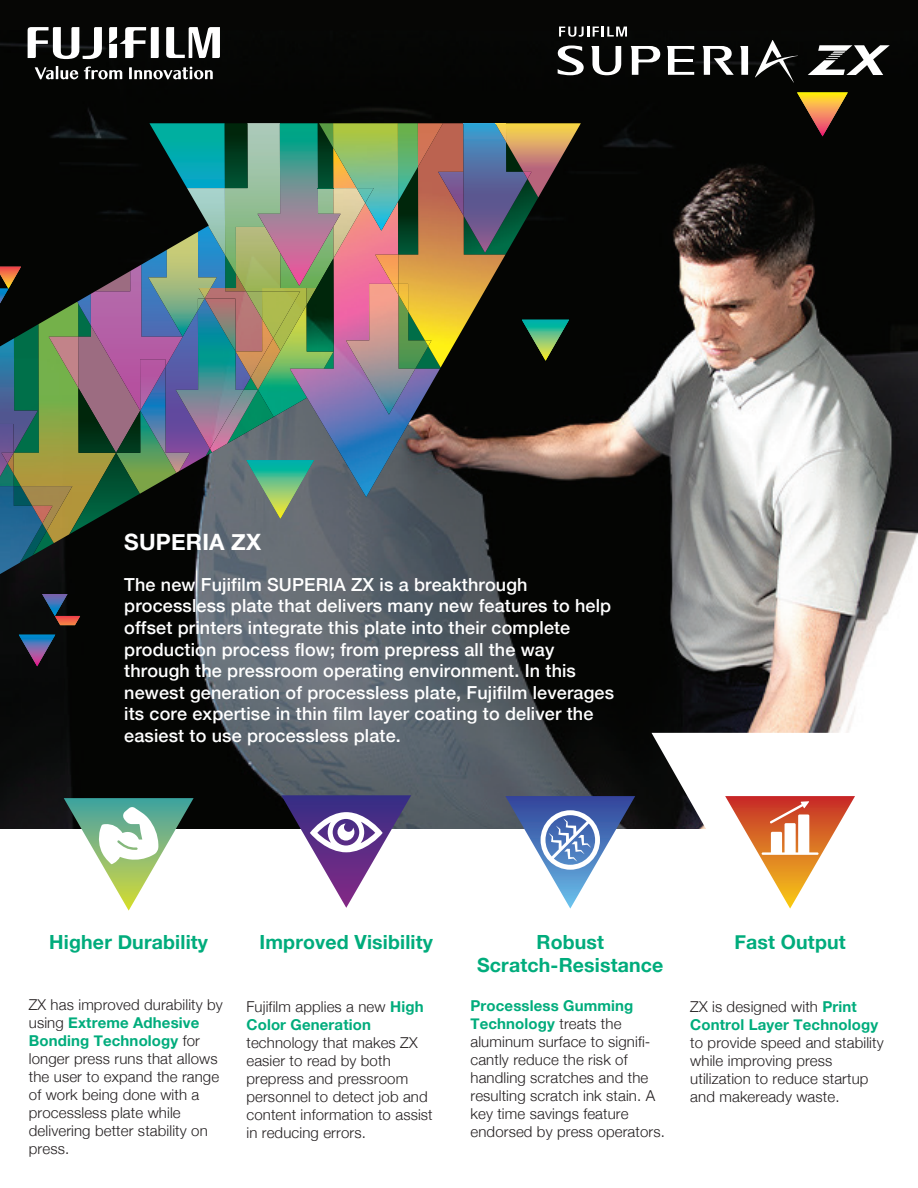
<style>
.page{position:relative;width:918px;height:1188px;background:#060605}
.page>*{position:absolute;margin:0;border:0;box-sizing:border-box;transform-origin:0 0}
.t1{font:700 22.5px "Helvetica Neue";letter-spacing:.01em;color:#fff}
.t2{font:700 19.5px/23.4px "Helvetica Neue";letter-spacing:.01em;color:#00ac7c;text-align:center}
.t3{font:500 18px/21.6px "Helvetica Neue";letter-spacing:.01em;color:#fff}
.t4{font:300 15px/18px "Helvetica Neue";letter-spacing:.01em;color:#231f20}
.t5{font:700 15px/18px "Helvetica Neue";letter-spacing:.01em;color:#00ac7c}
.s1{font-weight:700;color:#00ac7c}
.s2{font-weight:300;color:#231f20}
</style>
<div class="page">
<img style="left:0;top:30px;width:918px;height:799px">
<svg style="left:253px;top:733px;width:665px;height:96px"></svg>
<img style="left:149px;top:188px;width:432px;height:309px">
<img style="left:47px;top:543px;width:7px;height:12px">
<img style="left:440px;top:368px;width:46px;height:129px">
<img style="left:258px;top:417px;width:16px;height:27px">
<img style="left:149px;top:124px;width:76px;height:64px">
<img style="left:141px;top:250px;width:69px;height:221px">
<img style="left:244px;top:377px;width:7px;height:13px">
<img style="left:77px;top:294px;width:14px;height:8px">
<img style="left:217px;top:255px;width:8px;height:33px">
<img style="left:149px;top:123px;width:76px;height:1px">
<img style="left:258px;top:351px;width:32px;height:66px">
<img style="left:225px;top:274px;width:11px;height:14px">
<img style="left:217px;top:288px;width:73px;height:31px">
<img style="left:251px;top:338px;width:29px;height:52px">
<img style="left:244px;top:319px;width:29px;height:58px">
<img style="left:290px;top:231px;width:150px;height:266px">
<img style="left:42px;top:543px;width:5px;height:20px">
<img style="left:141px;top:473px;width:35px;height:21px">
<img style="left:141px;top:411px;width:49px;height:62px">
<img style="left:14px;top:302px;width:102px;height:241px">
<img style="left:42px;top:486px;width:28px;height:45px">
<img style="left:78px;top:326px;width:13px;height:62px">
<img style="left:91px;top:265px;width:85px;height:146px">
<img style="left:49px;top:337px;width:29px;height:51px">
<img style="left:225px;top:123px;width:33px;height:151px">
<img style="left:187px;top:188px;width:38px;height:67px">
<img style="left:280px;top:305px;width:27px;height:46px">
<img style="left:236px;top:227px;width:44px;height:64px">
<img style="left:246px;top:291px;width:16px;height:28px">
<img style="left:262px;top:291px;width:38px;height:47px">
<img style="left:341px;top:231px;width:24px;height:27px">
<img style="left:258px;top:123px;width:83px;height:163px">
<img style="left:210px;top:390px;width:48px;height:62px">
<img style="left:176px;top:299px;width:68px;height:150px">
<img style="left:205px;top:299px;width:31px;height:52px">
<img style="left:0;top:477px;width:14px;height:9px">
<img style="left:0;top:486px;width:42px;height:88px">
<img style="left:32px;top:506px;width:20px;height:17px">
<img style="left:78px;top:388px;width:38px;height:65px">
<img style="left:70px;top:453px;width:70px;height:81px">
<img style="left:116px;top:411px;width:25px;height:83px">
<svg style="left:225px;top:188px;width:23px;height:1px"></svg>
<img style="left:225px;top:123px;width:23px;height:65px">
<svg style="left:247px;top:123px;width:1px;height:15px"></svg>
<svg style="left:318px;top:159px;width:15px;height:30px"></svg>
<img style="left:505px;top:197px;width:33px;height:58px">
<svg style="left:307px;top:352px;width:27px;height:1px"></svg>
<img style="left:307px;top:258px;width:27px;height:94px">
<img style="left:316px;top:258px;width:17px;height:30px">
<img style="left:0;top:338px;width:38px;height:115px">
<img style="left:0;top:424px;width:14px;height:53px">
<svg style="left:1px;top:453px;width:14px;height:10px"></svg>
<img style="left:333px;top:123px;width:65px;height:108px">
<img style="left:357px;top:188px;width:17px;height:15px">
<svg style="left:318px;top:123px;width:16px;height:25px"></svg>
<img style="left:319px;top:123px;width:14px;height:25px">
<img style="left:346px;top:284px;width:69px;height:131px">
<img style="left:148px;top:232px;width:69px;height:105px">
<svg style="left:198px;top:288px;width:13px;height:22px"></svg>
<img style="left:398px;top:123px;width:107px;height:245px">
<img style="left:375px;top:255px;width:23px;height:29px">
<svg style="left:443px;top:123px;width:20px;height:1px"></svg>
<img style="left:418px;top:123px;width:25px;height:44px">
<svg style="left:425px;top:340px;width:7px;height:6px"></svg>
<img style="left:398px;top:284px;width:10px;height:28px">
<svg style="left:392px;top:284px;width:6px;height:11px"></svg>
<img style="left:463px;top:123px;width:43px;height:130px">
<img style="left:464px;top:179px;width:64px;height:74px">
<img style="left:438px;top:172px;width:26px;height:44px">
<img style="left:506px;top:123px;width:75px;height:74px">
<svg style="left:506px;top:167px;width:29px;height:25px"></svg>
<img style="left:495px;top:123px;width:11px;height:19px">
<svg style="left:246px;top:460px;width:68px;height:59px;background:#5c977e"></svg>
<svg style="left:522px;top:320px;width:47px;height:41px"></svg>
<svg style="left:797px;top:92px;width:51px;height:44px"></svg>
<svg style="left:19px;top:635px;width:36px;height:31px"></svg>
<svg style="left:0;top:267px;width:21px;height:36px"></svg>
<svg style="left:42px;top:594px;width:38px;height:31px"></svg>
<svg style="left:166px;top:27px;width:54px;height:31px"></svg>
<svg style="left:28px;top:27px;width:74px;height:32px"></svg>
<svg style="left:109px;top:27px;width:50px;height:31px"></svg>
<svg style="left:35px;top:66px;width:43px;height:13px"></svg>
<svg style="left:84px;top:67px;width:38px;height:12px"></svg>
<svg style="left:129px;top:67px;width:84px;height:12px"></svg>
<div style="left:0;top:829px;width:918px;height:359px;background:#fff"></div>
<svg style="left:64px;top:798px;width:130px;height:113px"></svg>
<svg style="left:725px;top:796px;width:130px;height:113px"></svg>
<svg style="left:281px;top:795px;width:130px;height:113px"></svg>
<svg style="left:505px;top:796px;width:130px;height:113px"></svg>
<svg style="left:558px;top:46px;width:26px;height:29px"></svg>
<svg style="left:631px;top:46px;width:29px;height:29px"></svg>
<svg style="left:755px;top:40px;width:43px;height:43px"></svg>
<svg style="left:667px;top:46px;width:27px;height:29px"></svg>
<svg style="left:703px;top:46px;width:31px;height:29px"></svg>
<svg style="left:591px;top:46px;width:30px;height:29px"></svg>
<svg style="left:740px;top:46px;width:8px;height:29px"></svg>
<svg style="left:559px;top:27px;width:68px;height:10px"></svg>
<svg style="left:808px;top:45px;width:82px;height:30px"></svg>
<h1 class="t1" style="left:124px;top:525px;width:138px">SUPERIA ZX</h1>
<p class="t3" style="left:124px;top:572px;width:491px">The new Fujifilm SUPERIA ZX is a breakthrough processless plate that delivers many new features to help offset printers integrate this plate into their complete production process flow; from prepress all the way through the pressroom operating environment. In this newest generation of processless plate, Fujifilm leverages its core expertise in thin film layer coating to deliver the easiest to use processless plate.</p>
<h2 class="t2" style="left:49px;top:931px;width:160px">Higher Durability</h2>
<p class="t4" style="left:29px;top:995px;width:196px">ZX has improved durability by using <span class="s1">Extreme Adhesive<br>Bonding Technology</span> for longer press runs that allows the user to expand the range of work being done with a processless plate while delivering better stability on press.</p>
<h2 class="t2" style="left:260px;top:931px;width:175px">Improved Visibility</h2>
<p class="t4" style="left:246px;top:997px;width:179px">Fujifilm applies a new <span class="s1">High<br>Color Generation</span></p>
<p class="t4" style="left:246px;top:1033px;width:188px">technology that makes ZX easier to read by both prepress and pressroom personnel to detect job and content information to assist in reducing errors.</p>
<h2 class="t2" style="left:477px;top:931px;width:188px">Robust<br>Scratch-Resistance</h2>
<p class="t4" style="left:470px;top:996px;width:196px"><span class="s1">Processless Gumming<br>Technology</span> treats the aluminum surface to signifi&shy;cantly reduce the risk of handling scratches and the resulting scratch ink stain. A key time savings feature endorsed by press operators.</p>
<h2 class="t2" style="left:735px;top:931px;width:113px">Fast Output</h2>
<p class="t5" style="left:690px;top:998px;width:189px"><span class="s2">ZX is designed with</span> Print<br>Control Layer Technology</p>
<p class="t4" style="left:690px;top:1033px;width:195px">to provide speed and stability while improving press utilization to reduce startup and makeready waste.</p>
</div>
